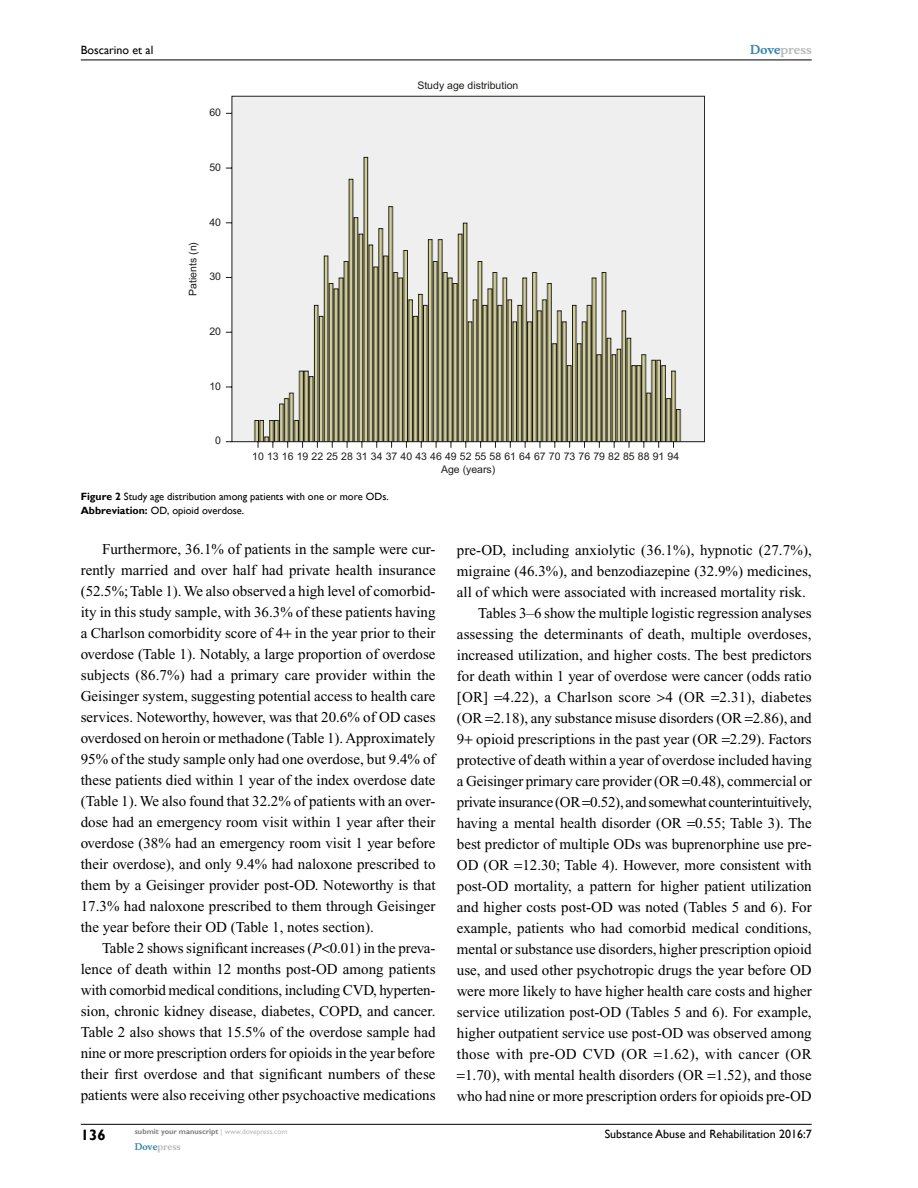
<style>
.page{position:relative;width:918px;height:1188px;background:#fff}
.page>*{position:absolute;margin:0;border:0;box-sizing:border-box;transform-origin:0 0}
.t1{font:15px/21px "Times New Roman";color:#000;text-align:justify}
.t2{font:15px "Times New Roman";letter-spacing:-.02em;color:#000}
.t3{font:15px "Times New Roman";letter-spacing:.02em;color:#000}
.t4{font:700 15px "Gill Sans";color:#000}
.t5{font:12px "Gill Sans";color:#000}
.t6{font:700 12px "Musee";color:#b8babc}
.t7{font:10.5px "Arial";color:#1d1d1b}
.t8{font:10.5px/13.5px "Gill Sans";color:#000}
.t9{font:700 9px "Musee";color:#b8babc}
.t10{font:700 7.5px "Gill Sans";color:#808285}
.s1{font-weight:700}
.s2{color:#3785ad}
.s3{font-style:italic}
.s4{font-weight:400;color:#b8babc}
</style>
<div class="page">
<hr style="left:81px;top:1124px;width:731px;height:1px;background:#000">
<hr style="left:81px;top:60px;width:731px;height:1px;background:#000">
<svg style="left:225px;top:95px;width:480px;height:353px"></svg>
<p class="t5" style="left:81px;top:43px;width:74px">Boscarino et al</p>
<p class="t7" style="left:209px;top:106px;width:13px">60</p>
<p class="t7" style="left:209px;top:160px;width:13px">50</p>
<p class="t7" style="left:186px;top:296px;width:55px;rotate:-90deg">Patients (n)</p>
<p class="t7" style="left:209px;top:215px;width:13px">40</p>
<p class="t7" style="left:209px;top:270px;width:13px">30</p>
<p class="t7" style="left:209px;top:324px;width:13px">20</p>
<p class="t7" style="left:209px;top:379px;width:13px">10</p>
<p class="t7" style="left:215px;top:434px;width:7px">0</p>
<p class="t7" style="left:417px;top:79px;width:102px">Study age distribution</p>
<p class="t7" style="left:252px;top:450px;width:429px">10 13 16 19 22 25 28 31 34 37 40 43 46 49 52 55 58 61 64 67 70 73 76 79 82 85 88 91 94</p>
<p class="t7" style="left:441px;top:462px;width:56px">Age (years)</p>
<p class="t8" style="left:81px;top:490px;width:309px"><span class="s1">Figure 2</span> Study age distribution among patients with one or more ODs.<br><span class="s1">Abbreviation:</span> OD, opioid overdose.</p>
<p class="t6" style="left:750px;top:43px;width:63px"><span class="s2">Dove</span>press</p>
<p class="t1" style="left:81px;top:539px;width:356px;text-indent:21px">Furthermore, 36.1% of patients in the sample were cur&shy;rently married and over half had private health insurance (52.5%; Table 1). We also observed a high level of comorbid&shy;ity in this study sample, with 36.3% of these patients having a Charlson comorbidity score of 4 in the year prior to their overdose (Table 1). Notably, a large proportion of overdose subjects (86.7%) had a primary care provider within the Geisinger system, suggesting potential access to health care services. Noteworthy, however, was that 20.6% of OD cases overdosed on heroin or methadone (Table 1). Approximately 95% of the study sample only had one overdose, but 9.4% of these patients died within 1 year of the index overdose date (Table 1). We also found that 32.2% of patients with an over&shy;dose had an emergency room visit within 1 year after their overdose (38% had an emergency room visit 1 year before their overdose), and only 9.4% had naloxone prescribed to them by a Geisinger provider post-OD. Noteworthy is that 17.3% had naloxone prescribed to them through Geisinger the year before their OD (Table 1, notes section).</p>
<p class="t1" style="left:81px;top:938px;width:356px;text-indent:21px">Table 2 shows significant increases (<span class="s3">P</span> 0.01) in the preva&shy;lence of death within 12 months post-OD among patients with comorbid medical conditions, including CVD, hyperten&shy;sion, chronic kidney disease, diabetes, COPD, and cancer.<br>Table 2 also shows that 15.5% of the overdose sample had nine or more prescription orders for opioids in the year before their first overdose and that significant numbers of these patients were also receiving other psychoactive medications</p>
<p class="t1" style="left:457px;top:539px;width:356px">pre-OD, including anxiolytic (36.1%), hypnotic (27.7%),</p>
<p class="t1" style="left:457px;top:560px;width:356px">migraine (46.3%), and benzodiazepine (32.9%) medicines,</p>
<p class="t1" style="left:457px;top:581px;width:350px">all of which were associated with increased mortality risk.</p>
<p class="t1" style="left:478px;top:602px;width:335px">Tables 3–6 show the multiple logistic regression analyses</p>
<p class="t1" style="left:457px;top:623px;width:356px">assessing the determinants of death, multiple overdoses,</p>
<p class="t1" style="left:457px;top:644px;width:356px">increased utilization, and higher costs. The best predictors</p>
<p class="t1" style="left:457px;top:665px;width:356px">for death within 1 year of overdose were cancer (odds ratio</p>
<p class="t1" style="left:457px;top:686px;width:356px">[OR] 4.22), a Charlson score 4 (OR 2.31), diabetes</p>
<p class="t1" style="left:457px;top:707px;width:356px">(OR 2.18), any substance misuse disorders (OR 2.86), and</p>
<p class="t1" style="left:457px;top:728px;width:356px">9 opioid prescriptions in the past year (OR 2.29). Factors</p>
<p class="t1" style="left:457px;top:749px;width:357px">protective of death within a year of overdose included having</p>
<p class="t1" style="left:457px;top:770px;width:356px">a Geisinger primary care provider (OR 0.48), commercial or</p>
<p class="t2" style="left:457px;top:794px;width:357px">private insurance (OR 0.52), and somewhat counterintuitively,</p>
<p class="t1" style="left:457px;top:812px;width:356px">having a mental health disorder (OR 0.55; Table 3). The</p>
<p class="t1" style="left:457px;top:833px;width:356px">best predictor of multiple ODs was buprenorphine use pre-</p>
<p class="t1" style="left:457px;top:854px;width:356px">OD (OR 12.30; Table 4). However, more consistent with</p>
<p class="t1" style="left:457px;top:875px;width:356px">post-OD mortality, a pattern for higher patient utilization</p>
<p class="t1" style="left:457px;top:896px;width:356px">and higher costs post-OD was noted (Tables 5 and 6). For</p>
<p class="t1" style="left:457px;top:917px;width:356px">example, patients who had comorbid medical conditions,</p>
<p class="t1" style="left:457px;top:938px;width:356px">mental or substance use disorders, higher prescription opioid</p>
<p class="t1" style="left:457px;top:959px;width:356px">use, and used other psychotropic drugs the year before OD</p>
<p class="t1" style="left:457px;top:980px;width:356px">were more likely to have higher health care costs and higher</p>
<p class="t1" style="left:457px;top:1001px;width:356px">service utilization post-OD (Tables 5 and 6). For example,</p>
<p class="t1" style="left:457px;top:1022px;width:356px">higher outpatient service use post-OD was observed among</p>
<p class="t3" style="left:457px;top:1046px;width:356px">those with pre-OD CVD (OR 1.62), with cancer (OR</p>
<p class="t1" style="left:465px;top:1064px;width:348px">1.70), with mental health disorders (OR 1.52), and those</p>
<p class="t1" style="left:457px;top:1085px;width:356px">who had nine or more prescription orders for opioids pre-OD</p>
<p class="t4" style="left:81px;top:1126px;width:26px">136</p>
<p class="t10" style="left:135px;top:1127px;width:154px">submit your manuscript <span class="s4">| www.dovepress.com</span></p>
<p class="t9" style="left:135px;top:1141px;width:48px"><span class="s2">Dove</span>press</p>
<p class="t5" style="left:605px;top:1127px;width:208px">Substance Abuse and Rehabilitation 2016:7</p>
</div>
